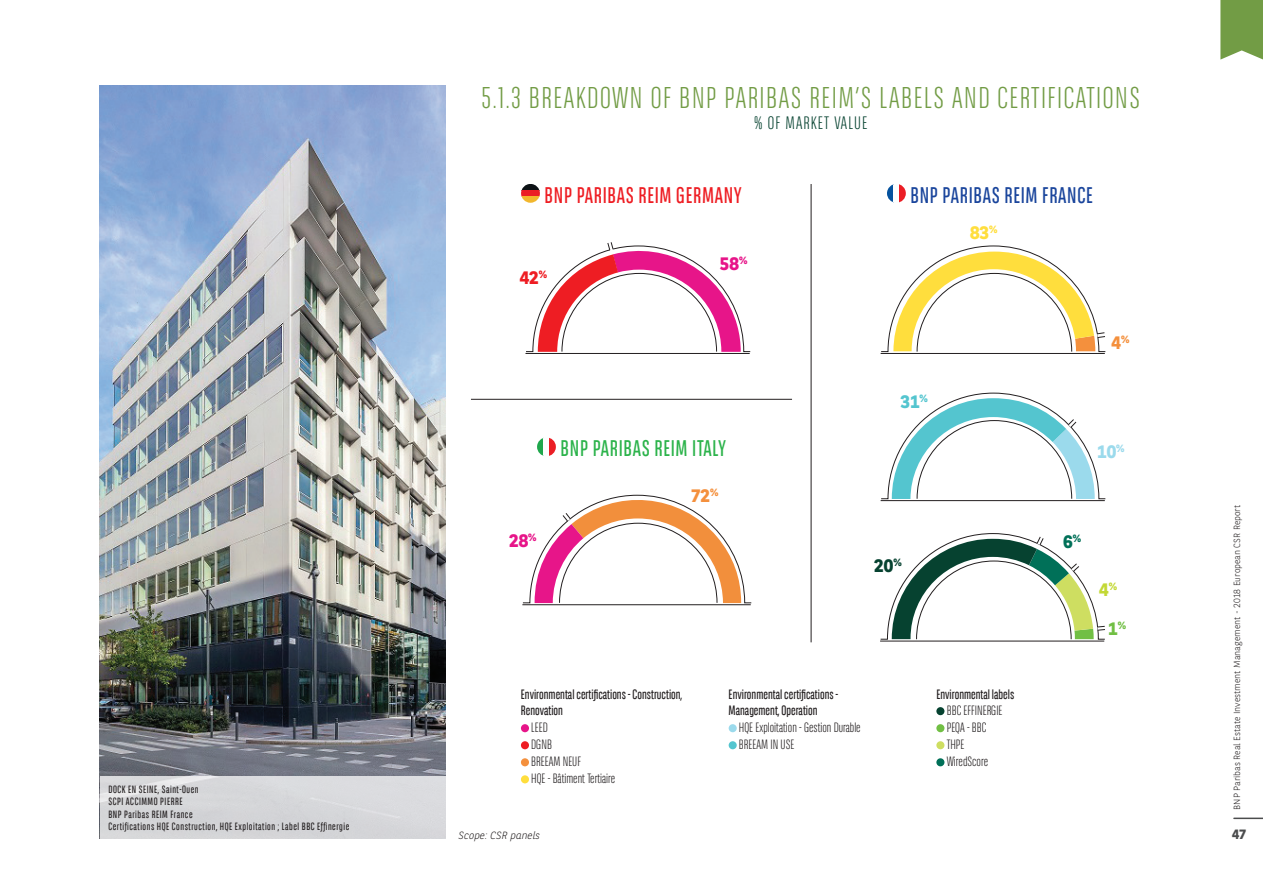
<style>
.page{position:relative;width:1263px;height:893px;background:#fff}
.page>*{position:absolute;margin:0;border:0;box-sizing:border-box;transform-origin:0 0}
.t1{font:300 30px "BNPP Sans Condensed";letter-spacing:.05em;color:#729c45}
.t2{font:22.5px "BNPP Sans Condensed";letter-spacing:.03em;color:#ee1d23}
.t3{font:22.5px "BNPP Sans Condensed";letter-spacing:.03em;color:#1a459c}
.t4{font:22.5px "BNPP Sans Condensed";letter-spacing:.03em;color:#2cb34b}
.t5{font:300 18px "BNPP Sans Condensed";letter-spacing:.06em;color:#064230}
.t6{font:700 18px "BNPP Sans";color:#e71589}
.t7{font:700 18px "BNPP Sans";color:#f4903d}
.t8{font:700 18px "BNPP Sans";color:#9bdaec}
.t9{font:700 18px "BNPP Sans";color:#ee1d23}
.t10{font:700 18px "BNPP Sans";color:#ffde3d}
.t11{font:700 18px "BNPP Sans";color:#54c5cf}
.t12{font:700 18px "BNPP Sans";color:#064230}
.t13{font:700 18px "BNPP Sans";color:#007058}
.t14{font:700 18px "BNPP Sans";color:#c3d835}
.t15{font:700 18px "BNPP Sans";color:#71bf44}
.t16{font:13.5px/16.2px "BNPP Sans Condensed";color:#231f20}
.t17{font:300 13.5px "BNPP Sans Condensed";color:#231f20}
.t18{font:700 13.5px "BNPP Sans";color:#4b4c4d}
.t19{font:10.5px "BNPP Sans Condensed";letter-spacing:.05em;color:#231f20}
.t20{font:italic 300 10.5px "BNPP Sans";color:#231f20}
.t21{font:300 9px "BNPP Sans";color:#231f20}
</style>
<div class="page">
<svg style="left:1234px;top:818px;width:29px;height:1px"></svg>
<svg style="left:1220px;top:0;width:43px;height:60px;background:#7fa556"></svg>
<hr style="left:471px;top:399px;width:321px;height:1px;background:#231f20">
<hr style="left:811px;top:184px;width:1px;height:458px;background:#231f20">
<svg style="left:521px;top:184px;width:19px;height:6px"></svg>
<div style="left:521px;top:190px;width:19px;height:6px;background:#eb1e25"></div>
<svg style="left:521px;top:196px;width:19px;height:7px"></svg>
<svg style="left:537px;top:438px;width:6px;height:18px"></svg>
<svg style="left:550px;top:438px;width:6px;height:18px"></svg>
<svg style="left:887px;top:184px;width:6px;height:18px"></svg>
<svg style="left:899px;top:184px;width:7px;height:19px"></svg>
<img style="left:100px;top:85px;width:346px;height:691px">
<div style="left:100px;top:776px;width:346px;height:63px;background:#d6d7da"></div>
<div style="left:521px;top:724px;width:8px;height:8px;background:#e71589;border-radius:50%"></div>
<div style="left:521px;top:741px;width:8px;height:8px;background:#ee1d23;border-radius:50%"></div>
<div style="left:521px;top:758px;width:8px;height:8px;background:#f4903d;border-radius:50%"></div>
<div style="left:521px;top:775px;width:8px;height:8px;background:#ffde3d;border-radius:50%"></div>
<div style="left:729px;top:724px;width:8px;height:8px;background:#9bdaec;border-radius:50%"></div>
<div style="left:729px;top:741px;width:8px;height:8px;background:#54c5cf;border-radius:50%"></div>
<div style="left:936px;top:707px;width:8px;height:8px;background:#064230;border-radius:50%"></div>
<div style="left:936px;top:724px;width:8px;height:8px;background:#71bf44;border-radius:50%"></div>
<div style="left:936px;top:741px;width:8px;height:8px;background:#cede61;border-radius:50%"></div>
<div style="left:936px;top:758px;width:8px;height:8px;background:#007058;border-radius:50%"></div>
<hr style="left:525px;top:353px;width:225px;height:1px;background:#231f20">
<hr style="left:881px;top:353px;width:224px;height:1px;background:#231f20">
<hr style="left:881px;top:500px;width:224px;height:1px;background:#231f20">
<hr style="left:880px;top:641px;width:224px;height:1px;background:#231f20">
<hr style="left:522px;top:604px;width:229px;height:1px;background:#231f20">
<svg style="left:526px;top:242px;width:225px;height:110px"></svg>
<svg style="left:522px;top:494px;width:230px;height:109px"></svg>
<svg style="left:881px;top:245px;width:225px;height:107px"></svg>
<svg style="left:881px;top:393px;width:225px;height:106px"></svg>
<svg style="left:880px;top:533px;width:225px;height:107px"></svg>
<p class="t19" style="left:108px;top:782px;width:92px">DOCK EN SEINE, Saint-Ouen</p>
<p class="t19" style="left:108px;top:795px;width:76px">SCPI ACCIMMO PIERRE</p>
<p class="t19" style="left:108px;top:808px;width:86px">BNP Paribas REIM France</p>
<p class="t19" style="left:108px;top:820px;width:242px">Certifications HQE Construction, HQE Exploitation ; Label BBC Effinergie</p>
<p class="t1" style="left:482px;top:78px;width:660px">5.1.3 BREAKDOWN OF BNP PARIBAS REIM’S LABELS AND CERTIFICATIONS</p>
<p class="t5" style="left:754px;top:111px;width:115px">% OF MARKET VALUE</p>
<p class="t2" style="left:544px;top:181px;width:199px">BNP PARIBAS REIM GERMANY</p>
<p class="t9" style="left:520px;top:265px;width:29px">42<sup>%</sup></p>
<p class="t6" style="left:720px;top:252px;width:29px">58<sup>%</sup></p>
<p class="t6" style="left:509px;top:528px;width:29px">28<sup>%</sup></p>
<p class="t4" style="left:560px;top:434px;width:167px">BNP PARIBAS REIM ITALY</p>
<p class="t7" style="left:691px;top:483px;width:29px">72<sup>%</sup></p>
<p class="t3" style="left:910px;top:181px;width:184px">BNP PARIBAS REIM FRANCE</p>
<p class="t10" style="left:970px;top:220px;width:29px">83<sup>%</sup></p>
<p class="t11" style="left:900px;top:390px;width:29px">31<sup>%</sup></p>
<p class="t12" style="left:874px;top:553px;width:29px">20<sup>%</sup></p>
<p class="t7" style="left:1111px;top:331px;width:19px">4<sup>%</sup></p>
<p class="t8" style="left:1097px;top:439px;width:29px">10<sup>%</sup></p>
<p class="t13" style="left:1063px;top:530px;width:19px">6<sup>%</sup></p>
<p class="t14" style="left:1099px;top:577px;width:19px">4<sup>%</sup></p>
<p class="t15" style="left:1108px;top:616px;width:19px">1<sup>%</sup></p>
<p class="t16" style="left:521px;top:686px;width:163px">Environmental certifications - Construction,<br>Renovation</p>
<p class="t17" style="left:531px;top:719px;width:18px">LEED</p>
<p class="t17" style="left:531px;top:736px;width:22px">DGNB</p>
<p class="t17" style="left:531px;top:753px;width:51px">BREEAM NEUF</p>
<p class="t17" style="left:531px;top:770px;width:86px">HQE - Bâtiment Tertiaire</p>
<p class="t20" style="left:459px;top:828px;width:83px">Scope: CSR panels</p>
<p class="t16" style="left:729px;top:686px;width:111px">Environmental certifications -<br>Management, Operation</p>
<p class="t17" style="left:739px;top:719px;width:123px">HQE Exploitation - Gestion Durable</p>
<p class="t17" style="left:739px;top:736px;width:57px">BREEAM IN USE</p>
<p class="t16" style="left:936px;top:686px;width:79px">Environmental labels</p>
<p class="t17" style="left:947px;top:702px;width:57px">BBC EFFINERGIE</p>
<p class="t17" style="left:947px;top:719px;width:41px">PEQA - BBC</p>
<p class="t17" style="left:947px;top:736px;width:19px">THPE</p>
<p class="t17" style="left:947px;top:753px;width:43px">WiredScore</p>
<p class="t21" style="left:1231px;top:809px;width:306px;rotate:-90deg">BNP Paribas Real Estate Investment Management - 2018 European CSR Report</p>
<p class="t18" style="left:1232px;top:825px;width:16px">47</p>
</div>
